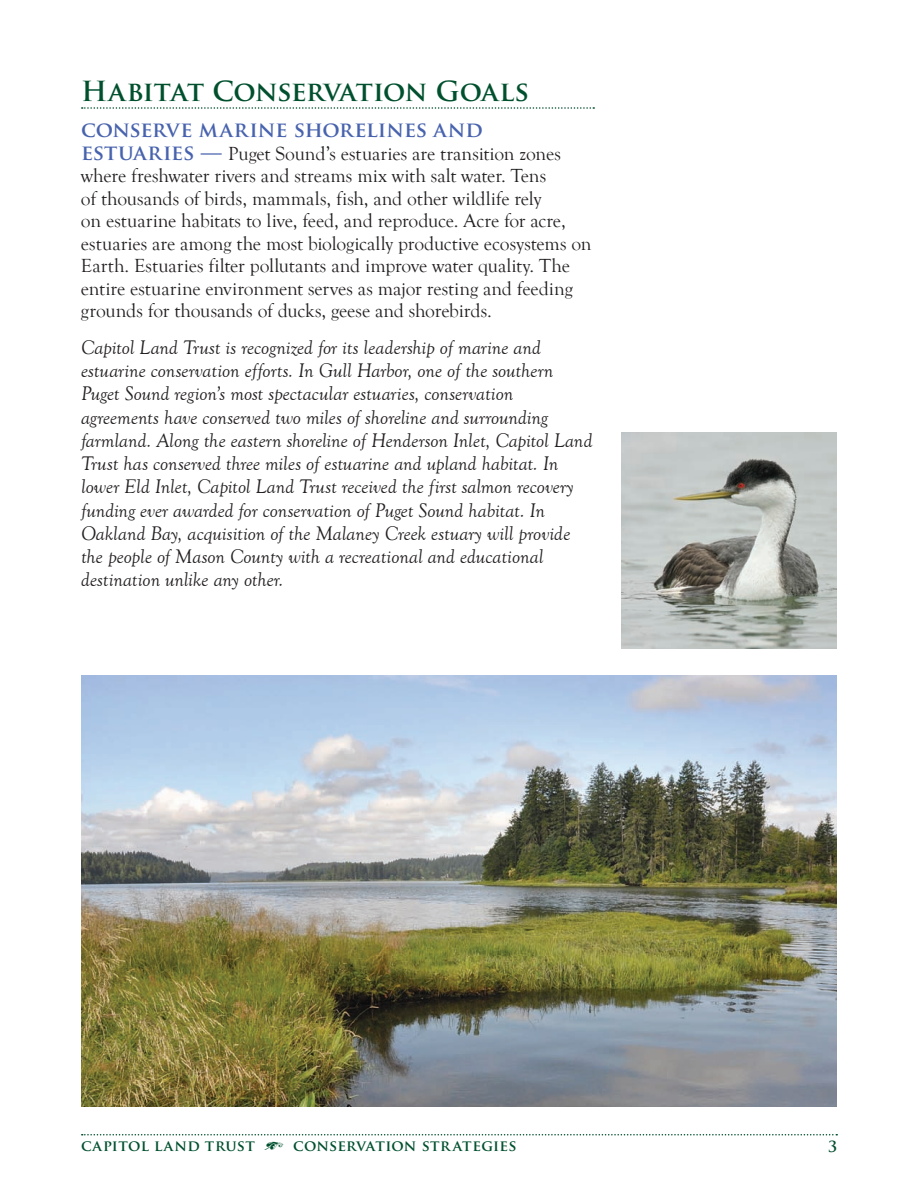
<style>
.page{position:relative;width:918px;height:1188px;background:#fff}
.page>*{position:absolute;margin:0;border:0;box-sizing:border-box;transform-origin:0 0}
.Mid-heading{font:700 27px "Trajan Pro";letter-spacing:-.025em;color:#00502e}
.Main_body{font:700 21px "Trajan Pro";letter-spacing:-.005em;color:#4863ae}
.Main_body-2{font:italic 20.25px/23.2px "Goudy Old Style T";letter-spacing:-.005em;color:#231f20}
.Main_body-3{font:19.5px/22.5px "Goudy Old Style T";color:#231f20}
.Main_body-4{font:700 15px "Trajan Pro";letter-spacing:.02em;color:#00502e}
.s1{font-family:"Trajan Pro";font-weight:700;font-size:21px;color:#4863ae}
.s2{font-family:"Type Embellishments One Let Plain";font-weight:400}
</style>
<div class="page">
<svg style="left:82px;top:1134px;width:755px;height:2px"></svg>
<svg style="left:82px;top:107px;width:512px;height:2px"></svg>
<img style="left:81px;top:675px;width:756px;height:432px">
<img style="left:621px;top:432px;width:216px;height:216px">
<p class="Mid-heading" style="left:81px;top:75px;width:450px">Habitat Conservation Goals</p>
<p class="Main_body" style="left:81px;top:117px;width:403px">conserve marine shorelines and</p>
<p class="Main_body-3" style="left:81px;top:143px;width:512px"><span class="s1">estuaries —</span> Puget Sound’s estuaries are transition zones where freshwater rivers and streams mix with salt water. Tens<br>of thousands of birds, mammals, fish, and other wildlife rely<br>on estuarine habitats to live, feed, and reproduce. Acre for acre, estuaries are among the most biologically productive ecosystems on Earth. Estuaries filter pollutants and improve water quality. The entire estuarine environment serves as major resting and feeding grounds for thousands of ducks, geese and shorebirds.</p>
<p class="Main_body-2" style="left:81px;top:336px;width:513px">Capitol Land Trust is recognized for its leadership of marine and estuarine conservation efforts. In Gull Harbor, one of the southern Puget Sound region’s most spectacular estuaries, conservation agreements have conserved two miles of shoreline and surrounding farmland. Along the eastern shoreline of Henderson Inlet, Capitol Land Trust has conserved three miles of estuarine and upland habitat. In lower Eld Inlet, Capitol Land Trust received the first salmon recovery funding ever awarded for conservation of Puget Sound habitat. In Oakland Bay, acquisition of the Malaney Creek estuary will provide the people of Mason County with a recreational and educational destination unlike any other.</p>
<p class="Main_body-4" style="left:81px;top:1136px;width:437px">capitol land trust <span class="s2">+</span> conservation strategies</p>
<p class="Main_body-4" style="left:828px;top:1137px;width:10px">3</p>
</div>
